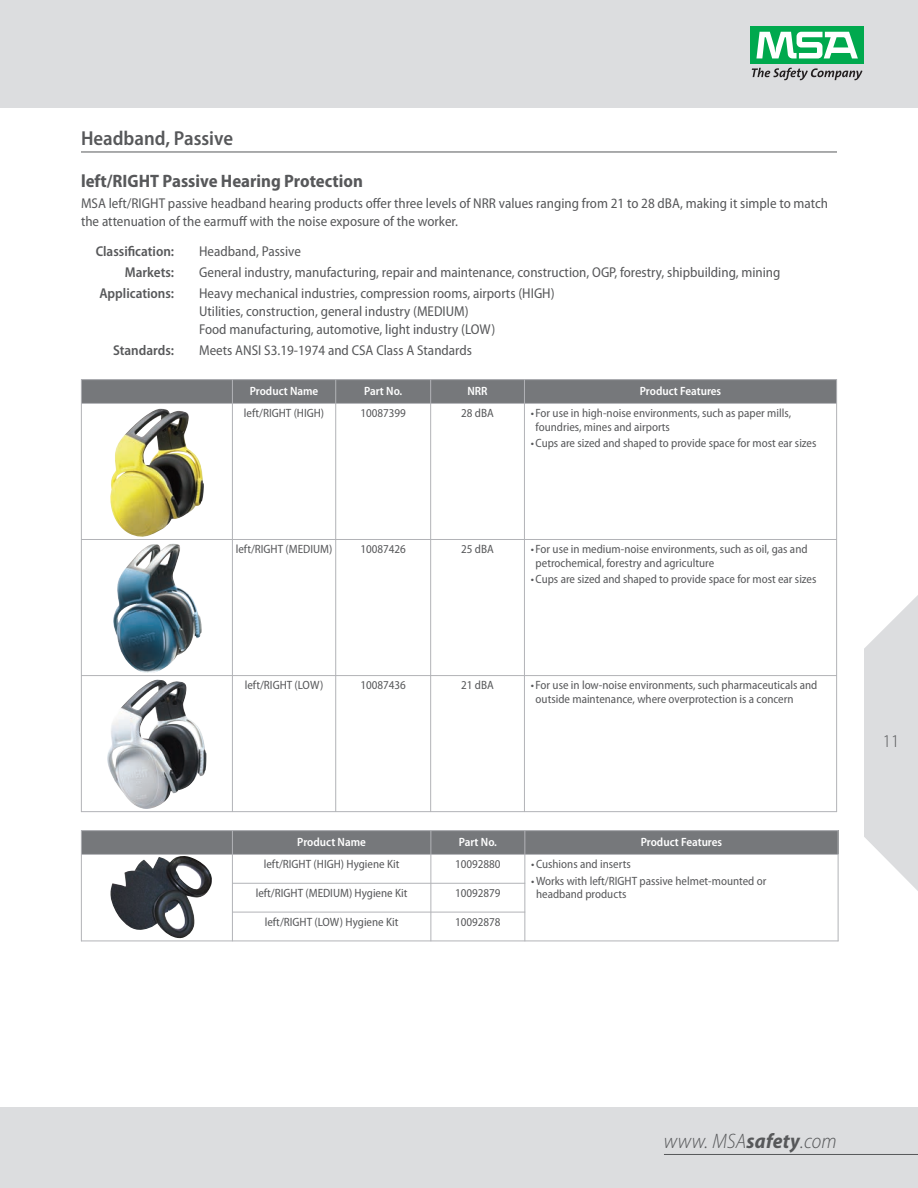
<style>
.page{position:relative;width:918px;height:1188px;background:#fff}
.page>*{position:absolute;margin:0;border:0;box-sizing:border-box;transform-origin:0 0}
.t1{font:italic 300 semi-condensed 21px "Myriad Pro";letter-spacing:.01em;color:#57585a}
.t2{font:600 semi-condensed 20.25px "Myriad Pro";color:#57585a}
.t3{font:700 semi-condensed 18px "Myriad Pro";color:#57585a}
.t4{font:300 semi-condensed 18px "Myriad Pro";color:#57585a}
.t5{font:semi-condensed 14.25px/18px "Myriad Pro";color:#57585a}
.t6{font:600 semi-condensed 14.25px "Myriad Pro";color:#57585a}
.t7{font:semi-condensed 12px/13.5px "Myriad Pro";color:#57585a}
.t8{font:600 semi-condensed 12px "Myriad Pro";color:#fff}
.s1{font-weight:700}
</style>
<div class="page">
<hr style="left:0;top:1107px;width:1px;height:81px;background:#dcdddf">
<div style="left:1px;top:1107px;width:917px;height:81px;background:#dcdddf"></div>
<div style="left:0;top:0;width:918px;height:108px;background:#dcdddf"></div>
<div style="left:751px;top:26px;width:113px;height:38px;background:#00a94e"></div>
<svg style="left:756px;top:32px;width:102px;height:26px"></svg>
<svg style="left:752px;top:68px;width:111px;height:12px"></svg>
<svg style="left:864px;top:595px;width:54px;height:296px"></svg>
<hr style="left:664px;top:1154px;width:254px;height:1px;background:#57585a">
<hr style="left:81px;top:152px;width:756px;height:1px;background:#57585a">
<div style="left:81px;top:379px;width:151px;height:24px;background:#76787b"></div>
<div style="left:232px;top:379px;width:104px;height:24px;background:#76787b"></div>
<div style="left:336px;top:379px;width:95px;height:24px;background:#76787b"></div>
<div style="left:431px;top:379px;width:93px;height:24px;background:#76787b"></div>
<div style="left:524px;top:379px;width:313px;height:24px;background:#76787b"></div>
<img style="left:110px;top:409px;width:94px;height:128px">
<img style="left:113px;top:544px;width:89px;height:129px">
<img style="left:107px;top:680px;width:99px;height:129px">
<hr style="left:81px;top:379px;width:1px;height:433px;background:#b2b3b7">
<hr style="left:232px;top:379px;width:1px;height:433px;background:#b2b3b7">
<hr style="left:335px;top:379px;width:1px;height:433px;background:#b2b3b7">
<hr style="left:430px;top:379px;width:1px;height:433px;background:#b2b3b7">
<hr style="left:524px;top:379px;width:1px;height:433px;background:#b2b3b7">
<hr style="left:836px;top:379px;width:1px;height:433px;background:#b2b3b7">
<hr style="left:81px;top:379px;width:756px;height:1px;background:#b2b3b7">
<hr style="left:81px;top:403px;width:756px;height:1px;background:#b2b3b7">
<hr style="left:81px;top:539px;width:756px;height:1px;background:#b2b3b7">
<hr style="left:81px;top:675px;width:756px;height:1px;background:#b2b3b7">
<hr style="left:81px;top:811px;width:756px;height:1px;background:#b2b3b7">
<div style="left:81px;top:830px;width:151px;height:24px;background:#76787b"></div>
<div style="left:232px;top:830px;width:199px;height:24px;background:#76787b"></div>
<div style="left:431px;top:830px;width:94px;height:24px;background:#76787b"></div>
<div style="left:525px;top:830px;width:313px;height:24px;background:#76787b"></div>
<img style="left:110px;top:856px;width:102px;height:82px">
<hr style="left:81px;top:830px;width:1px;height:111px;background:#b2b3b7">
<hr style="left:232px;top:830px;width:1px;height:111px;background:#b2b3b7">
<hr style="left:430px;top:830px;width:1px;height:111px;background:#b2b3b7">
<hr style="left:524px;top:830px;width:1px;height:111px;background:#b2b3b7">
<hr style="left:838px;top:830px;width:1px;height:111px;background:#b2b3b7">
<hr style="left:81px;top:830px;width:757px;height:1px;background:#b2b3b7">
<hr style="left:81px;top:854px;width:757px;height:1px;background:#b2b3b7">
<hr style="left:232px;top:883px;width:293px;height:1px;background:#b2b3b7">
<hr style="left:232px;top:912px;width:293px;height:1px;background:#b2b3b7">
<hr style="left:81px;top:941px;width:757px;height:1px;background:#b2b3b7">
<h2 class="t2" style="left:81px;top:131px;width:154px">Headband, Passive</h2>
<h3 class="t3" style="left:81px;top:174px;width:284px">left/RIGHT Passive Hearing Protection</h3>
<p class="t5" style="left:81px;top:195px;width:749px">MSA left/RIGHT passive headband hearing products offer three levels of NRR values ranging from 21 to 28 dBA, making it simple to match the attenuation of the earmuff with the noise exposure of the worker.</p>
<p class="t6" style="left:96px;top:246px;width:80px">Classification:</p>
<p class="t5" style="left:199px;top:244px;width:103px">Headband, Passive</p>
<p class="t6" style="left:125px;top:267px;width:51px">Markets:</p>
<p class="t5" style="left:199px;top:265px;width:583px">General industry, manufacturing, repair and maintenance, construction, OGP, forestry, shipbuilding, mining</p>
<p class="t6" style="left:99px;top:288px;width:76px">Applications:</p>
<p class="t5" style="left:199px;top:286px;width:357px">Heavy mechanical industries, compression rooms, airports (HIGH)<br>Utilities, construction, general industry (MEDIUM)<br>Food manufacturing, automotive, light industry (LOW)</p>
<p class="t6" style="left:113px;top:345px;width:63px">Standards:</p>
<p class="t5" style="left:199px;top:343px;width:274px">Meets ANSI S3.19-1974 and CSA Class A Standards</p>
<p class="t8" style="left:250px;top:386px;width:70px">Product Name</p>
<p class="t8" style="left:364px;top:386px;width:40px">Part No.</p>
<p class="t8" style="left:467px;top:386px;width:22px">NRR</p>
<p class="t8" style="left:640px;top:386px;width:83px">Product Features</p>
<p class="t7" style="left:244px;top:408px;width:82px">left/RIGHT (HIGH)</p>
<p class="t7" style="left:360px;top:408px;width:47px">10087399</p>
<p class="t7" style="left:461px;top:408px;width:34px">28 dBA</p>
<p class="t7" style="left:536px;top:408px;width:257px;text-indent:-5px">• For use in high-noise environments, such as paper mills, foundries, mines and airports</p>
<p class="t7" style="left:531px;top:438px;width:287px">• Cups are sized and shaped to provide space for most ear sizes</p>
<p class="t7" style="left:236px;top:544px;width:98px">left/RIGHT (MEDIUM)</p>
<p class="t7" style="left:360px;top:544px;width:47px">10087426</p>
<p class="t7" style="left:461px;top:544px;width:34px">25 dBA</p>
<p class="t7" style="left:536px;top:544px;width:273px;text-indent:-5px">• For use in medium-noise environments, such as oil, gas and petrochemical, forestry and agriculture</p>
<p class="t7" style="left:531px;top:574px;width:287px">• Cups are sized and shaped to provide space for most ear sizes</p>
<p class="t7" style="left:245px;top:680px;width:80px">left/RIGHT (LOW)</p>
<p class="t7" style="left:360px;top:680px;width:47px">10087436</p>
<p class="t7" style="left:461px;top:680px;width:34px">21 dBA</p>
<p class="t7" style="left:536px;top:680px;width:283px;text-indent:-5px">• For use in low-noise environments, such pharmaceuticals and outside maintenance, where overprotection is a concern</p>
<p class="t8" style="left:297px;top:837px;width:70px">Product Name</p>
<p class="t8" style="left:459px;top:837px;width:40px">Part No.</p>
<p class="t8" style="left:641px;top:837px;width:83px">Product Features</p>
<p class="t7" style="left:264px;top:859px;width:137px">left/RIGHT (HIGH) Hygiene Kit</p>
<p class="t7" style="left:455px;top:859px;width:47px">10092880</p>
<p class="t7" style="left:531px;top:859px;width:101px">• Cushions and inserts</p>
<p class="t7" style="left:531px;top:875px;width:237px">• Works with left/RIGHT passive helmet-mounted or</p>
<p class="t7" style="left:256px;top:887px;width:153px">left/RIGHT (MEDIUM) Hygiene Kit</p>
<p class="t7" style="left:455px;top:887px;width:47px">10092879</p>
<p class="t7" style="left:536px;top:889px;width:92px">headband products</p>
<p class="t7" style="left:265px;top:916px;width:135px">left/RIGHT (LOW) Hygiene Kit</p>
<p class="t7" style="left:455px;top:916px;width:47px">10092878</p>
<h3 class="t4" style="left:883px;top:734px;width:18px">11</h3>
<h1 class="t1" style="left:664px;top:1133px;width:174px">www. MSA<span class="s1">safety</span>.com</h1>
</div>
